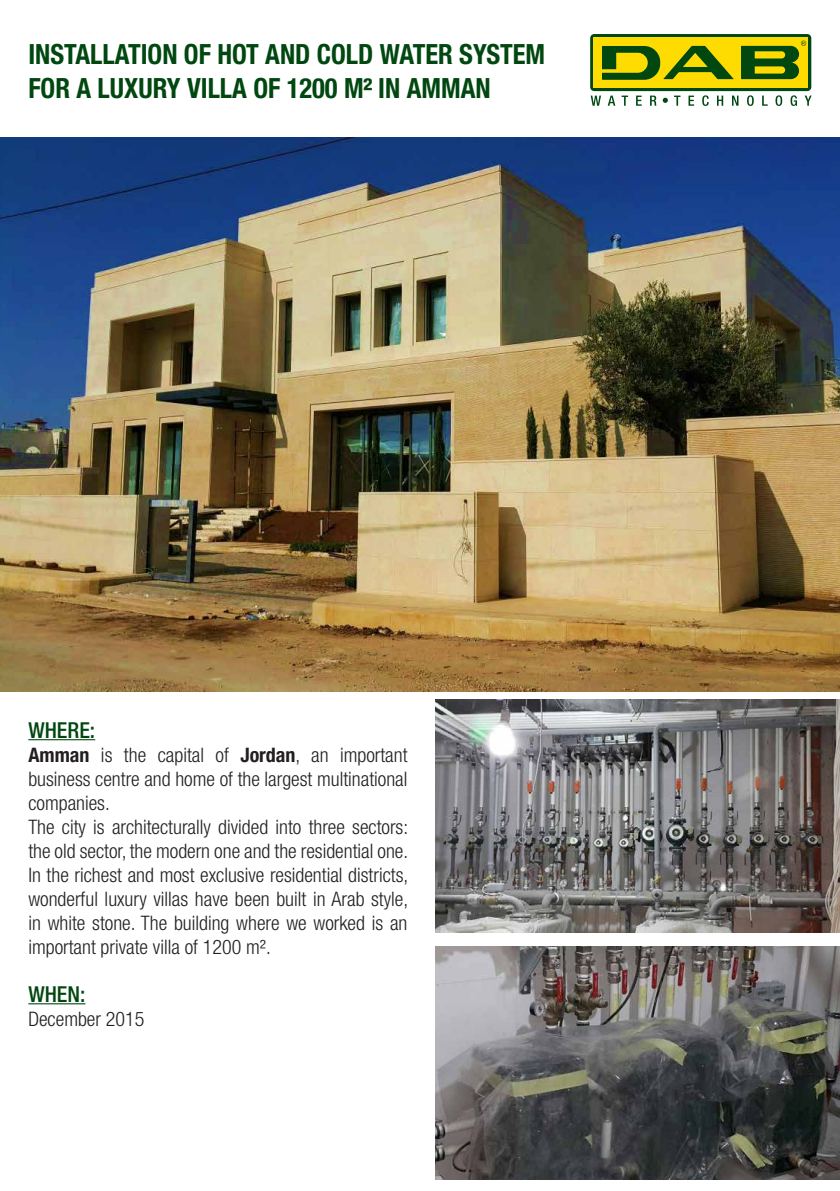
<style>
.page{position:relative;width:840px;height:1191px;background:#fff}
.page>*{position:absolute;margin:0;border:0;box-sizing:border-box;transform-origin:0 0}
.t1{font:700 condensed 27.8px/33.4px "Helvetica Neue LT";color:#004710;scale:.95 1}
.t2{font:500 condensed 22px "Helvetica Neue LT";color:#004710}
.t3{font:300 condensed 20px/24px "Helvetica Neue LT";color:#231f20}
.s1{font-weight:700}
</style>
<div class="page">
<svg style="left:590px;top:96px;width:10px;height:10px"></svg>
<svg style="left:607px;top:96px;width:8px;height:10px"></svg>
<svg style="left:621px;top:96px;width:6px;height:10px"></svg>
<svg style="left:636px;top:96px;width:5px;height:10px"></svg>
<svg style="left:650px;top:96px;width:6px;height:10px"></svg>
<svg style="left:674px;top:96px;width:6px;height:10px"></svg>
<svg style="left:688px;top:96px;width:5px;height:10px"></svg>
<svg style="left:702px;top:95px;width:6px;height:11px"></svg>
<svg style="left:717px;top:96px;width:5px;height:10px"></svg>
<svg style="left:732px;top:96px;width:6px;height:10px"></svg>
<svg style="left:747px;top:95px;width:6px;height:11px"></svg>
<svg style="left:762px;top:96px;width:5px;height:10px"></svg>
<svg style="left:775px;top:95px;width:6px;height:11px"></svg>
<svg style="left:790px;top:95px;width:6px;height:11px"></svg>
<svg style="left:805px;top:96px;width:6px;height:10px"></svg>
<div style="left:590px;top:34px;width:220px;height:57px;background:#004710;border-radius:4px"></div>
<div style="left:593px;top:37px;width:214px;height:51px;background:#ffdc01"></div>
<svg style="left:662px;top:98px;width:5px;height:5px"></svg>
<svg style="left:741px;top:41px;width:64px;height:38px"></svg>
<svg style="left:602px;top:46px;width:131px;height:34px"></svg>
<img style="left:435px;top:946px;width:404px;height:233px">
<img style="left:435px;top:699px;width:404px;height:233px">
<img style="left:0;top:138px;width:839px;height:553px">
<hr style="left:28px;top:739px;width:67px;height:1px;background:#004710">
<hr style="left:28px;top:1003px;width:57px;height:1px;background:#004710">
<h1 class="t1" style="left:28px;top:37px;width:545px">INSTALLATION OF HOT AND COLD WATER SYSTEM<br>FOR A LUXURY VILLA OF 1200 M² IN AMMAN</h1>
<p class="t2" style="left:28px;top:716px;width:68px">WHERE:</p>
<p class="t3" style="left:28px;top:742px;width:381px"><span class="s1">Amman</span> is the capital of <span class="s1">Jordan</span>, an important business centre and home of the largest multinational companies.<br>The city is architecturally divided into three sectors: the old sector, the modern one and the residential one.<br>In the richest and most exclusive residential districts, wonderful luxury villas have been built in Arab style, in white stone. The building where we worked is an important private villa of 1200 m².</p>
<p class="t2" style="left:28px;top:980px;width:59px">WHEN:</p>
<p class="t3" style="left:28px;top:1006px;width:117px">December 2015</p>
</div>
